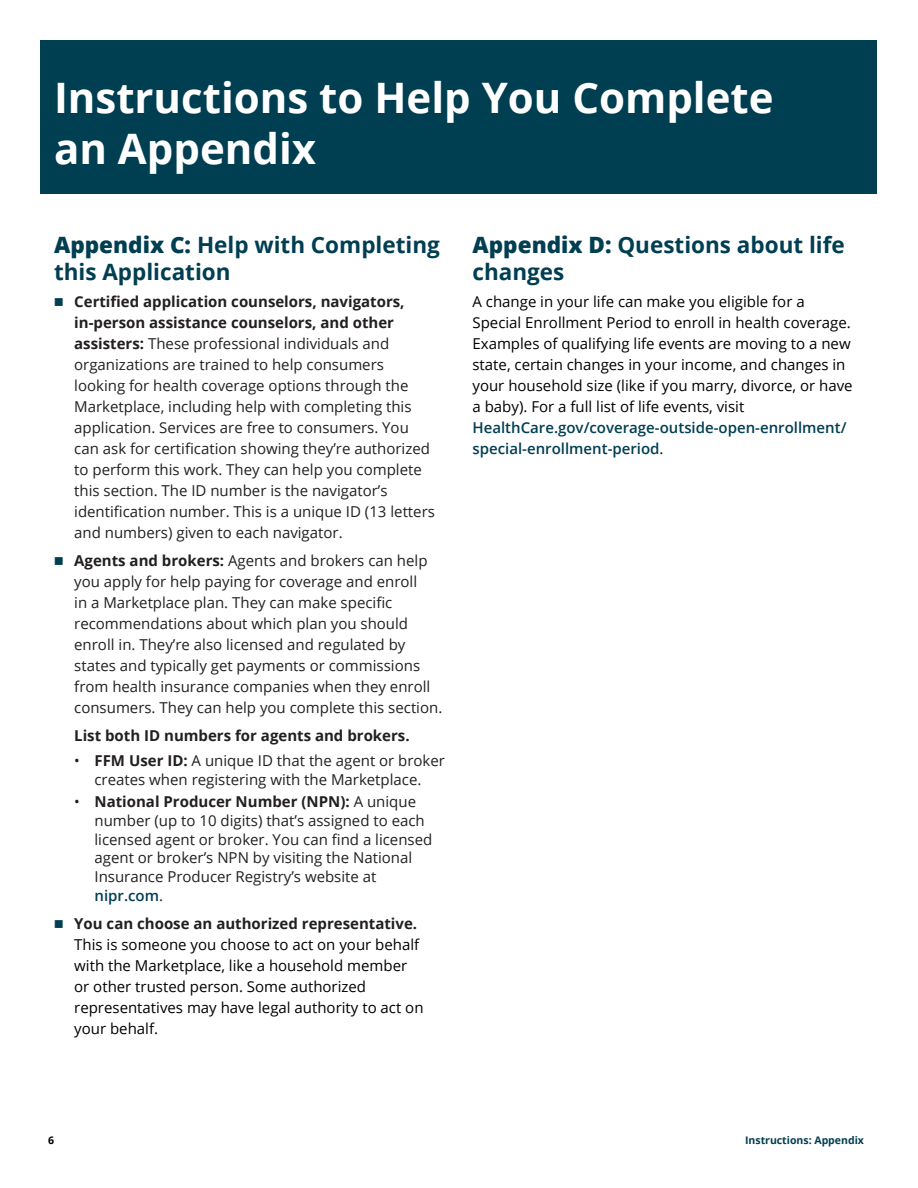
<style>
.page{position:relative;width:918px;height:1188px;background:#fff}
.page>*{position:absolute;margin:0;border:0;box-sizing:border-box;transform-origin:0 0}
.t1{font:700 42px/51px "Open Sans";color:#fff}
.t2{font:700 22.5px/27px "Open Sans";color:#003e52}
.t3{font:15px/21px "Open Sans";color:#231f20}
.t4{font:15px/21px "Open Sans";color:#000}
.t5{font:700 15px "Open Sans";color:#231f20}
.t6{font:700 10.5px "Open Sans";color:#003e52}
.t7{font:700 10.5px "Open Sans";color:#000}
.s1{font-weight:800}
.s2{color:#003e52}
.s3{font-weight:700}
.s4{font-weight:600;color:#003e52}
.s5{font-weight:700;color:#231f20}
</style>
<div class="page">
<div style="left:40px;top:40px;width:838px;height:154px;background:#003e52"></div>
<h2 class="t1" style="left:54px;top:71px;width:721px">Instructions to Help You Complete an Appendix</h2>
<h3 class="t2" style="left:54px;top:230px;width:387px"><span class="s1">Appendix C:</span> Help with Completing this Application</h3>
<p class="t3" style="left:74px;top:291px;width:362px;text-indent:-20px"><span class="s2">■</span> <span class="s3">Certified application counselors, navigators, in-person assistance counselors, and other assisters:</span> These professional individuals and organizations are trained to help consumers looking for health coverage options through the Marketplace, including help with completing this application. Services are free to consumers. You can ask for certification showing they’re authorized to perform this work. They can help you complete this section. The ID number is the navigator’s identification number. This is a unique ID (13 letters and numbers) given to each navigator.</p>
<p class="t3" style="left:74px;top:550px;width:370px;text-indent:-20px"><span class="s2">■</span> <span class="s3">Agents and brokers:</span> Agents and brokers can help you apply for help paying for coverage and enroll<br>in a Marketplace plan. They can make specific recommendations about which plan you should enroll in. They’re also licensed and regulated by states and typically get payments or commissions from health insurance companies when they enroll consumers. They can help you complete this section.</p>
<p class="t5" style="left:74px;top:725px;width:337px">List both ID numbers for agents and brokers.</p>
<p class="t3" style="left:74px;top:751px;width:372px;line-height:18.8px;text-align:center">• <span class="s3">FFM User ID:</span> A unique ID that the agent or broker creates when registering with the Marketplace.</p>
<p class="t3" style="left:94px;top:792px;width:339px;line-height:18.8px;text-indent:-20px">• <span class="s3">National Producer Number (NPN):</span> A unique number (up to 10 digits) that’s assigned to each licensed agent or broker. You can find a licensed agent or broker’s NPN by visiting the National Insurance Producer Registry’s website at <span class="s4">nipr.com</span>.</p>
<p class="t4" style="left:74px;top:912px;width:351px;text-indent:-20px"><span class="s2">■</span> <span class="s5">You can choose an authorized representative.<br></span>This is someone you choose to act on your behalf with the Marketplace, like a household member or other trusted person. Some authorized representatives may have legal authority to act on your behalf.</p>
<h3 class="t2" style="left:472px;top:230px;width:374px"><span class="s1">Appendix D:</span> Questions about life changes</h3>
<p class="t4" style="left:472px;top:291px;width:382px">A change in your life can make you eligible for a Special Enrollment Period to enroll in health coverage.<br>Examples of qualifying life events are moving to a new state, certain changes in your income, and changes in your household size (like if you marry, divorce, or have a baby). For a full list of life events, visit <span class="s4">HealthCare.gov/coverage-outside-open-enrollment/ special-enrollment-period</span>.</p>
<p class="t7" style="left:48px;top:1132px;width:7px">6</p>
<p class="t6" style="left:745px;top:1132px;width:120px">Instructions: Appendix</p>
</div>
